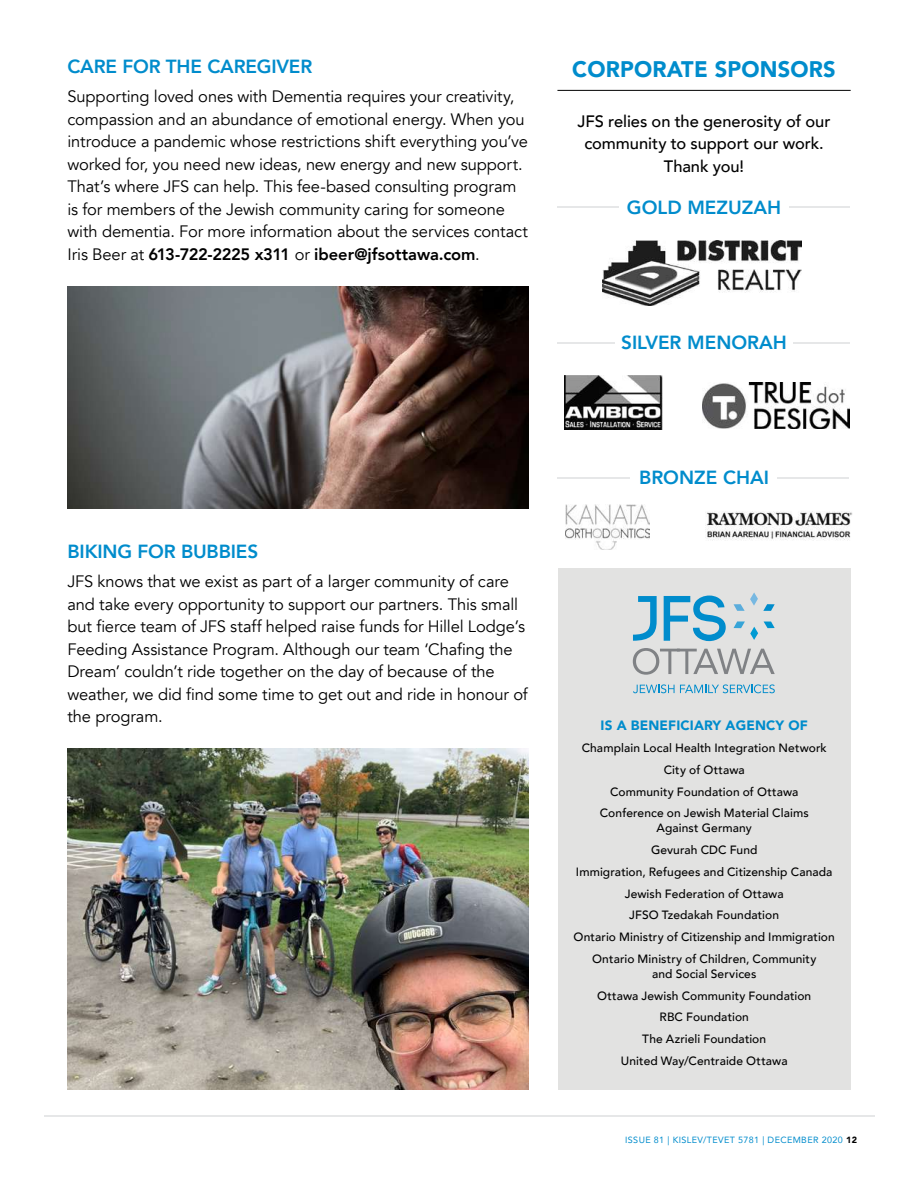
<style>
.page{position:relative;width:918px;height:1188px;background:#fff}
.page>*{position:absolute;margin:0;border:0;box-sizing:border-box;transform-origin:0 0}
.t1{font:900 22.5px "Avenir";letter-spacing:.01em;color:#008ccc}
.t2{font:800 19.05px "Avenir";letter-spacing:-.01em;color:#008ccc}
.t3{font:16.5px/22.5px "Avenir";letter-spacing:-.01em;color:#000}
.t4{font:500 16.5px/22.5px "Avenir";letter-spacing:-.005em;color:#000;text-align:center}
.t5{font:900 13.5px "Avenir";letter-spacing:.01em;color:#008ccc}
.t6{font:500 12px/21.8px "Avenir";letter-spacing:.01em;color:#000;text-align:center}
.t7{font:9px "Avenir";letter-spacing:.04em;color:#008ccc}
.s1{font-weight:800}
.s2{font-weight:900;color:#000}
</style>
<div class="page">
<div style="left:558px;top:568px;width:293px;height:522px;background:#e2e2e1"></div>
<svg style="left:764px;top:622px;width:11px;height:6px"></svg>
<svg style="left:734px;top:592px;width:41px;height:19px"></svg>
<svg style="left:734px;top:621px;width:24px;height:19px"></svg>
<svg style="left:633px;top:596px;width:24px;height:45px"></svg>
<svg style="left:664px;top:596px;width:62px;height:45px"></svg>
<svg style="left:633px;top:684px;width:142px;height:9px"></svg>
<svg style="left:633px;top:648px;width:142px;height:27px"></svg>
<img style="left:603px;top:241px;width:198px;height:65px">
<img style="left:564px;top:375px;width:98px;height:55px">
<img style="left:702px;top:382px;width:148px;height:46px">
<img style="left:706px;top:511px;width:147px;height:30px">
<img style="left:565px;top:504px;width:85px;height:45px">
<hr style="left:45px;top:1115px;width:830px;height:2px;background:#e6e7e8">
<hr style="left:557px;top:477px;width:73px;height:2px;background:#e6e7e8">
<hr style="left:557px;top:342px;width:58px;height:2px;background:#e6e7e8">
<hr style="left:557px;top:206px;width:62px;height:2px;background:#e6e7e8">
<hr style="left:778px;top:477px;width:71px;height:2px;background:#e6e7e8">
<hr style="left:793px;top:342px;width:56px;height:2px;background:#e6e7e8">
<hr style="left:789px;top:206px;width:60px;height:2px;background:#e6e7e8">
<hr style="left:557px;top:90px;width:294px;height:1px;background:#000">
<img style="left:67px;top:748px;width:461px;height:342px">
<img style="left:67px;top:286px;width:461px;height:223px">
<p class="t2" style="left:68px;top:52px;width:246px">CARE FOR THE CAREGIVER</p>
<p class="t3" style="left:68px;top:86px;width:462px">Supporting loved ones with Dementia requires your creativity, compassion and an abundance of emotional energy. When you introduce a pandemic whose restrictions shift everything you’ve worked for, you need new ideas, new energy and new support.<br>That’s where JFS can help. This fee-based consulting program is for members of the Jewish community caring for someone with dementia. For more information about the services contact Iris Beer at <span class="s1">613-722-2225 x311</span> or <span class="s1">ibeer@jfsottawa.com</span>.</p>
<h1 class="t1" style="left:572px;top:49px;width:265px">CORPORATE SPONSORS</h1>
<p class="t4" style="left:578px;top:109px;width:254px">JFS relies on the generosity of our community to support our work.<br>Thank you!</p>
<p class="t2" style="left:627px;top:193px;width:156px">GOLD MEZUZAH</p>
<p class="t2" style="left:621px;top:328px;width:167px">SILVER MENORAH</p>
<p class="t2" style="left:68px;top:536px;width:192px">BIKING FOR BUBBIES</p>
<p class="t3" style="left:68px;top:571px;width:462px">JFS knows that we exist as part of a larger community of care and take every opportunity to support our partners. This small but fierce team of JFS staff helped raise funds for Hillel Lodge’s Feeding Assistance Program. Although our team ‘Chafing the Dream’ couldn’t ride together on the day of because of the weather, we did find some time to get out and ride in honour of the program.</p>
<p class="t2" style="left:639px;top:463px;width:132px">BRONZE CHAI</p>
<p class="t5" style="left:601px;top:714px;width:209px">IS A BENEFICIARY AGENCY OF</p>
<p class="t6" style="left:582px;top:736px;width:247px">Champlain Local Health Integration Network<br>City of Ottawa<br>Community Foundation of Ottawa<br>Conference on Jewish Material Claims</p>
<p class="t6" style="left:574px;top:817px;width:263px">Against Germany<br>Gevurah CDC Fund<br>Immigration, Refugees and Citizenship Canada<br>Jewish Federation of Ottawa<br>JFSO Tzedakah Foundation<br>Ontario Ministry of Citizenship and Immigration<br>Ontario Ministry of Children, Community</p>
<p class="t6" style="left:597px;top:962px;width:216px">and Social Services<br>Ottawa Jewish Community Foundation<br>RBC Foundation<br>The Azrieli Foundation<br>United Way/Centraide Ottawa</p>
<p class="t7" style="left:625px;top:1133px;width:233px">ISSUE 81 | KISLEV/TEVET 5781 | DECEMBER 2020 <span class="s2">12</span></p>
</div>
